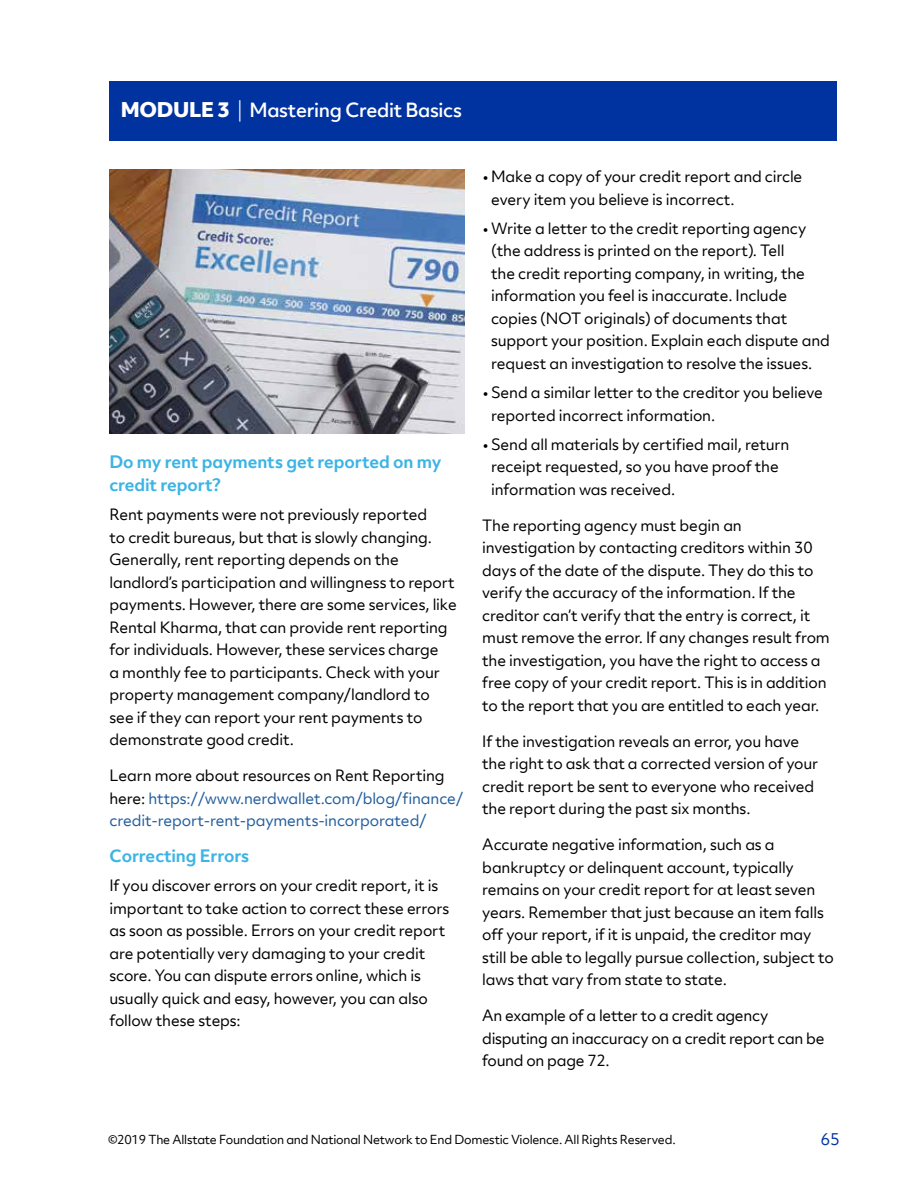
<style>
.page{position:relative;width:918px;height:1188px;background:#fff}
.page>*{position:absolute;margin:0;border:0;box-sizing:border-box;transform-origin:0 0}
.t1{font:500 18.75px "Allstate Objektiv";letter-spacing:-.02em;color:#fff}
.t2{font:700 16.5px/22.5px "Allstate Objektiv";letter-spacing:-.01em;color:#3cb4e5}
.t3{font:15.75px "Allstate Objektiv";color:#0033a0}
.t4{font:15px/22.5px "Allstate Objektiv";letter-spacing:-.01em;color:#000}
.t5{font:15px/22.5px "Allstate Objektiv";letter-spacing:-.01em;color:#215e9e}
.t6{font:12px "Allstate Objektiv";letter-spacing:-.02em;color:#000}
.s1{font-weight:800;font-size:19.5px}
.s2{font-weight:300;font-size:19.5px}
.s3{color:#000}
</style>
<div class="page">
<div style="left:110px;top:81px;width:727px;height:59px;background:#0033a0"></div>
<img style="left:110px;top:170px;width:354px;height:263px">
<p class="t1" style="left:121px;top:97px;width:343px"><span class="s1">MODULE 3</span> <span class="s2">|</span> Mastering Credit Basics</p>
<p class="t2" style="left:110px;top:450px;width:334px">Do my rent payments get reported on my credit report?</p>
<p class="t4" style="left:110px;top:503px;width:349px">Rent payments were not previously reported<br>to credit bureaus, but that is slowly changing.<br>Generally, rent reporting depends on the landlord’s participation and willingness to report payments. However, there are some services, like Rental Kharma, that can provide rent reporting for individuals. However, these services charge<br>a monthly fee to participants. Check with your property management company/landlord to see if they can report your rent payments to demonstrate good credit.</p>
<p class="t5" style="left:110px;top:764px;width:355px"><span class="s3">Learn more about resources on Rent Reporting here:</span> https://www.nerdwallet.com/blog/finance/ credit-report-rent-payments-incorporated/</p>
<p class="t2" style="left:110px;top:844px;width:141px">Correcting Errors</p>
<p class="t4" style="left:110px;top:874px;width:341px">If you discover errors on your credit report, it is important to take action to correct these errors as soon as possible. Errors on your credit report are potentially very damaging to your credit score. You can dispute errors online, which is usually quick and easy, however, you can also follow these steps:</p>
<p class="t4" style="left:491px;top:165px;width:313px;text-indent:-8px">• Make a copy of your credit report and circle every item you believe is incorrect.</p>
<p class="t4" style="left:491px;top:217px;width:340px;text-indent:-8px">• Write a letter to the credit reporting agency (the address is printed on the report). Tell<br>the credit reporting company, in writing, the information you feel is inaccurate. Include copies (NOT originals) of documents that support your position. Explain each dispute and request an investigation to resolve the issues.</p>
<p class="t4" style="left:491px;top:381px;width:333px;text-indent:-8px">• Send a similar letter to the creditor you believe reported incorrect information.</p>
<p class="t4" style="left:491px;top:433px;width:300px;text-indent:-8px">• Send all materials by certified mail, return receipt requested, so you have proof the information was received.</p>
<p class="t4" style="left:482px;top:514px;width:349px">The reporting agency must begin an investigation by contacting creditors within 30 days of the date of the dispute. They do this to verify the accuracy of the information. If the creditor can’t verify that the entry is correct, it must remove the error. If any changes result from the investigation, you have the right to access a free copy of your credit report. This is in addition to the report that you are entitled to each year.</p>
<p class="t4" style="left:482px;top:730px;width:338px">If the investigation reveals an error, you have the right to ask that a corrected version of your credit report be sent to everyone who received the report during the past six months.</p>
<p class="t4" style="left:482px;top:833px;width:353px">Accurate negative information, such as a bankruptcy or delinquent account, typically remains on your credit report for at least seven years. Remember that just because an item falls off your report, if it is unpaid, the creditor may still be able to legally pursue collection, subject to laws that vary from state to state.</p>
<p class="t4" style="left:482px;top:1004px;width:344px">An example of a letter to a credit agency disputing an inaccuracy on a credit report can be found on page 72.</p>
<p class="t6" style="left:108px;top:1131px;width:569px">©2019 The Allstate Foundation and National Network to End Domestic Violence. All Rights Reserved.</p>
<p class="t3" style="left:821px;top:1128px;width:21px">65</p>
</div>
